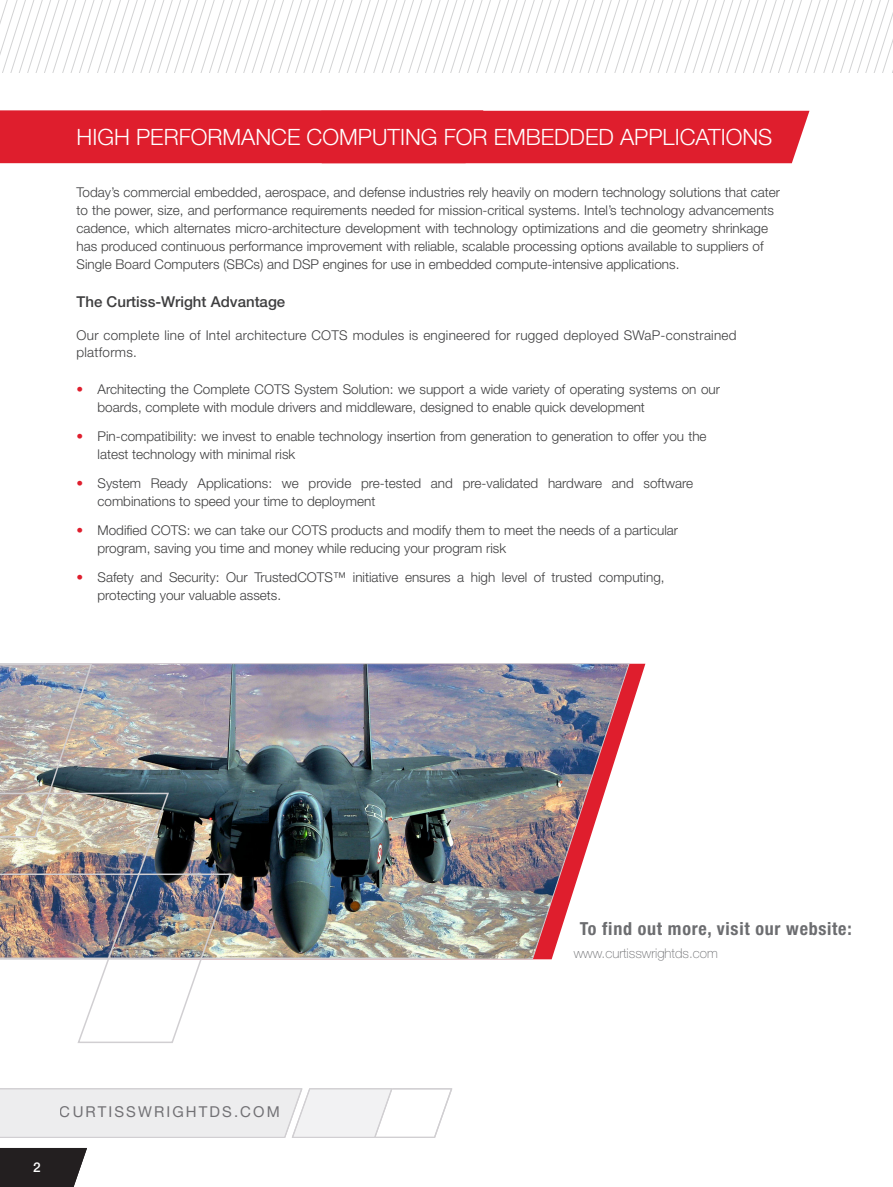
<style>
.page{position:relative;width:893px;height:1187px;background:#fff}
.page>*{position:absolute;margin:0;border:0;box-sizing:border-box;transform-origin:0 0}
.Main_Section_Header{font:300 22.5px "Helvetica Neue LT Std";color:#fff}
.t1{font:700 condensed 18px "Helvetica Neue LT Std";letter-spacing:.04em;color:#6c6d70}
.Subhead-2{font:500 15px "Helvetica Neue LT Pro";color:#3e3e3f}
.t2{font:15px "Helvetica Neue LT Std";letter-spacing:.14em;color:#6c6b6f}
.Bodytext_indent{font:300 13.5px/18px "Helvetica Neue LT Std";color:#3e3e3f}
.Body_Text{font:300 13.5px/18px "Helvetica Neue LT Std";color:#3e3e3f}
.Body_Text-2{font:300 13.5px/16.2px "Helvetica Neue LT Std";letter-spacing:.02em;color:#3e3e3f}
.t3{font:100 13.5px "Helvetica Neue LT Std";color:#6c6d70}
.t4{font:500 13.5px "Helvetica Neue LT Std";color:#fff}
.s1{color:#df1e2d}
</style>
<div class="page">
<img style="left:93px;top:663px;width:537px;height:296px">
<svg style="left:0;top:0;width:893px;height:73px"></svg>
<div style="left:0;top:111px;width:809px;height:52px;background:#df1e2d"></div>
<svg style="left:0;top:1088px;width:452px;height:49px"></svg>
<svg style="left:0;top:1148px;width:87px;height:38px;background:#332f30"></svg>
<img style="left:0;top:663px;width:93px;height:128px">
<img style="left:0;top:791px;width:233px;height:252px">
<hr style="left:0;top:957px;width:441px;height:2px;background:#d1cfd2">
<p class="Main_Section_Header" style="left:77px;top:123px;width:697px">HIGH PERFORMANCE COMPUTING FOR EMBEDDED APPLICATIONS</p>
<p class="Body_Text" style="left:77px;top:183px;width:705px">Today’s commercial embedded, aerospace, and defense industries rely heavily on modern technology solutions that cater to the power, size, and performance requirements needed for mission-critical systems. Intel’s technology advancements cadence, which alternates micro-architecture development with technology optimizations and die geometry shrinkage has produced continuous performance improvement with reliable, scalable processing options available to suppliers of Single Board Computers (SBCs) and DSP engines for use in embedded compute-intensive applications.</p>
<p class="Subhead-2" style="left:77px;top:292px;width:210px">The Curtiss-Wright Advantage</p>
<p class="Body_Text-2" style="left:77px;top:327px;width:662px">Our complete line of Intel architecture COTS modules is engineered for rugged deployed SWaP-constrained platforms.</p>
<p class="Bodytext_indent" style="left:98px;top:380px;width:624px;text-indent:-21px"><span class="s1">•</span> Architecting the Complete COTS System Solution: we support a wide variety of operating systems on our boards, complete with module drivers and middleware, designed to enable quick development</p>
<p class="Bodytext_indent" style="left:98px;top:427px;width:611px;text-indent:-21px"><span class="s1">•</span> Pin-compatibility: we invest to enable technology insertion from generation to generation to offer you the latest technology with minimal risk</p>
<p class="Bodytext_indent" style="left:98px;top:474px;width:597px;text-indent:-21px"><span class="s1">•</span> System Ready Applications: we provide pre-tested and pre-validated hardware and software combinations to speed your time to deployment</p>
<p class="Bodytext_indent" style="left:98px;top:521px;width:582px;text-indent:-21px"><span class="s1">•</span> Modified COTS: we can take our COTS products and modify them to meet the needs of a particular program, saving you time and money while reducing your program risk</p>
<p class="Bodytext_indent" style="left:98px;top:567px;width:569px;text-indent:-21px"><span class="s1">•</span> Safety and Security: Our TrustedCOTS™ initiative ensures a high level of trusted computing, protecting your valuable assets.</p>
<p class="t4" style="left:33px;top:1159px;width:9px">2</p>
<p class="t2" style="left:60px;top:1102px;width:222px">CURTISSWRIGHTDS.COM</p>
<p class="t1" style="left:580px;top:918px;width:273px">To find out more, visit our website:</p>
<p class="t3" style="left:574px;top:945px;width:146px">www.curtisswrightds.com</p>
</div>
